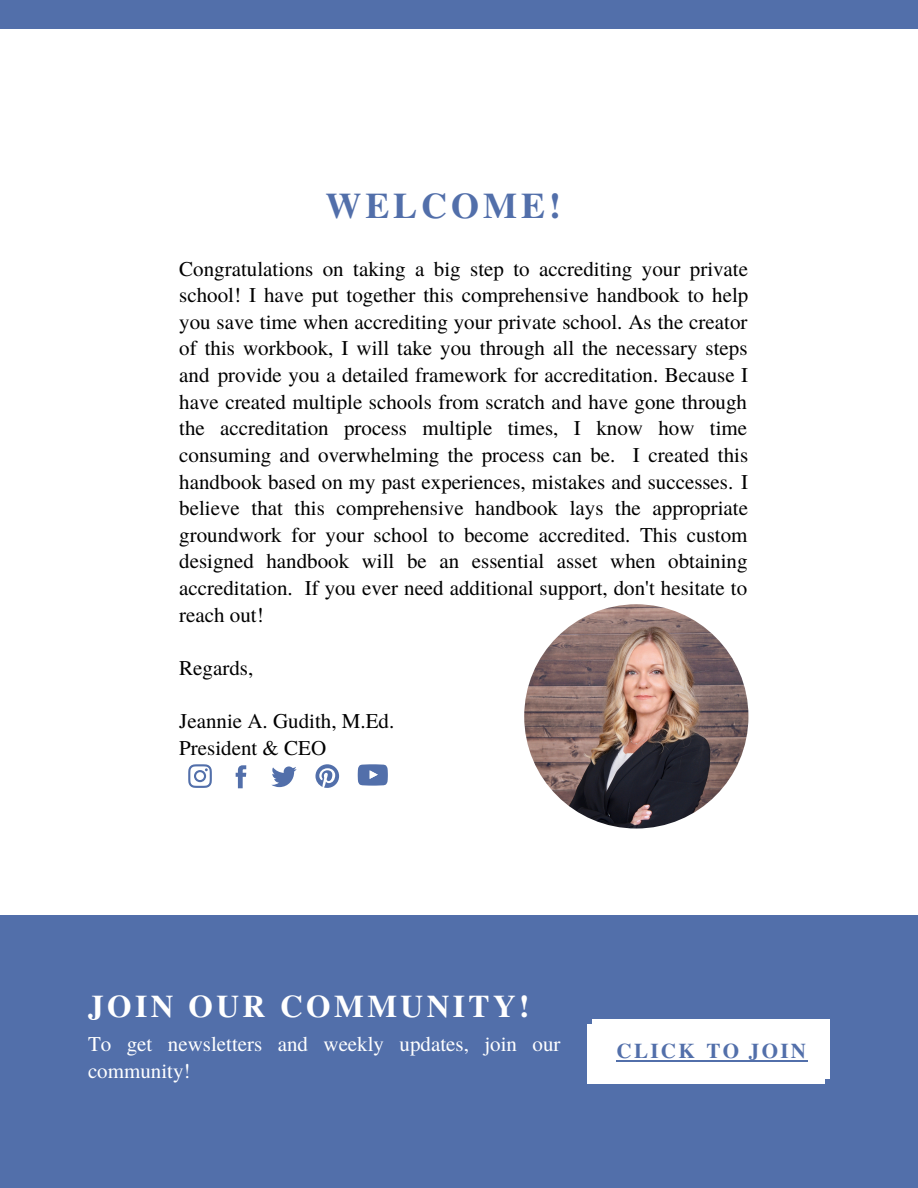
<style>
.page{position:relative;width:918px;height:1188px;background:#fff}
.page>*{position:absolute;margin:0;border:0;box-sizing:border-box;transform-origin:0 0}
.t1{font:700 36px "Te X Gyre Termes";letter-spacing:.11em;color:#526faa}
.t2{font:700 31.5px "Te X Gyre Termes";letter-spacing:.11em;color:#fff}
.t3{font:21px/26.5px "Te X Gyre Termes";color:#000;text-align:justify}
.t4{font:21px/26.5px "Te X Gyre Termes";color:#fff}
.t5{font:700 21px "Te X Gyre Termes";letter-spacing:.11em;color:#526faa}
</style>
<div class="page">
<div style="left:0;top:915px;width:918px;height:273px;background:#526faa"></div>
<div style="left:588px;top:1025px;width:237px;height:59px;background:#fff"></div>
<div style="left:593px;top:1020px;width:237px;height:59px;background:#fff"></div>
<svg style="left:188px;top:764px;width:24px;height:24px"></svg>
<svg style="left:236px;top:765px;width:10px;height:23px"></svg>
<svg style="left:271px;top:766px;width:26px;height:21px"></svg>
<svg style="left:315px;top:764px;width:24px;height:24px"></svg>
<svg style="left:358px;top:764px;width:30px;height:22px"></svg>
<img style="left:524px;top:604px;width:224px;height:225px;border-radius:50%">
<div style="left:0;top:0;width:918px;height:29px;background:#526faa"></div>
<hr style="left:617px;top:1060px;width:191px;height:1px;background:#526faa">
<p class="t1" style="left:325px;top:178px;width:237px">WELCOME!</p>
<p class="t3" style="left:179px;top:254px;width:571px">Congratulations on taking a big step to accrediting your private school! I have put together this comprehensive handbook to help you save time when accrediting your private school. As the creator of this workbook, I will take you through all the necessary steps and provide you a detailed framework for accreditation. Because I have created multiple schools from scratch and have gone through the accreditation process multiple times, I know how time consuming and overwhelming the process can be. I created this handbook based on my past experiences, mistakes and successes. I believe that this comprehensive handbook lays the appropriate groundwork for your school to become accredited. This custom designed handbook will be an essential asset when obtaining accreditation. If you ever need additional support, don't hesitate to reach out!</p>
<p class="t3" style="left:179px;top:653px;width:76px">Regards,</p>
<p class="t3" style="left:179px;top:707px;width:217px">Jeannie A. Gudith, M.Ed.</p>
<p class="t3" style="left:179px;top:733px;width:148px">President &amp; CEO</p>
<p class="t2" style="left:88px;top:982px;width:443px">JOIN OUR COMMUNITY!</p>
<p class="t4" style="left:88px;top:1030px;width:474px">To get newsletters and weekly updates, join our community!</p>
<p class="t5" style="left:617px;top:1035px;width:191px">CLICK TO JOIN</p>
</div>
